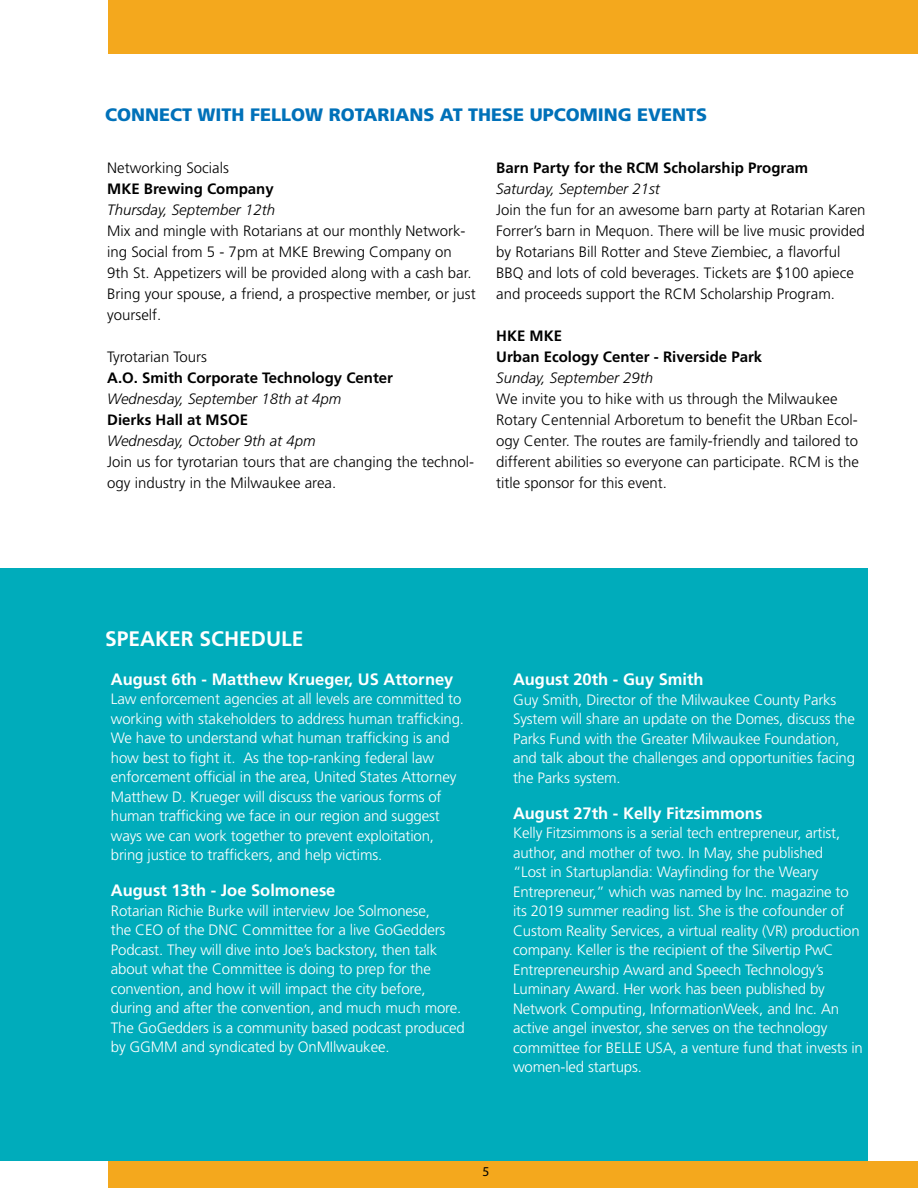
<style>
.page{position:relative;width:918px;height:1188px;background:#fff}
.page>*{position:absolute;margin:0;border:0;box-sizing:border-box;transform-origin:0 0}
.t1{font:700 21px "Frutiger LT Std";color:#fff}
.t2{font:900 18px "Frutiger LT Std";color:#0071b9}
.t3{font:700 16.5px "Frutiger LT Std";color:#fff}
.t4{font:300 15px/19.5px "Frutiger LT Std";letter-spacing:-.01em;color:#fff}
.t5{font:300 15px/21px "Frutiger LT Std";color:#000}
.t6{font:700 15px/21px "Frutiger LT Std";color:#000}
.t7{font:italic 300 15px "Frutiger LT Std";color:#000}
.t8{font:13.5px "Myriad Pro";color:#000}
</style>
<div class="page">
<div style="left:108px;top:1161px;width:810px;height:27px;background:#f4a81d"></div>
<div style="left:108px;top:0;width:810px;height:54px;background:#f4a81d"></div>
<div style="left:0;top:569px;width:867px;height:592px;background:#00acbb"></div>
<p class="t2" style="left:105px;top:104px;width:604px">CONNECT WITH FELLOW ROTARIANS AT THESE UPCOMING EVENTS</p>
<p class="t5" style="left:107px;top:158px;width:123px">Networking Socials</p>
<p class="t6" style="left:107px;top:179px;width:168px">MKE Brewing Company</p>
<p class="t7" style="left:107px;top:201px;width:169px">Thursday, September 12th</p>
<p class="t5" style="left:107px;top:221px;width:370px">Mix and mingle with Rotarians at our monthly Network&shy;ing Social from 5 - 7pm at MKE Brewing Company on 9th St. Appetizers will be provided along with a cash bar.<br>Bring your spouse, a friend, a prospective member, or just yourself.</p>
<p class="t5" style="left:107px;top:347px;width:101px">Tyrotarian Tours</p>
<p class="t6" style="left:107px;top:368px;width:287px">A.O. Smith Corporate Technology Center</p>
<p class="t7" style="left:107px;top:390px;width:236px">Wednesday, September 18th at 4pm</p>
<p class="t6" style="left:107px;top:410px;width:142px">Dierks Hall at MSOE</p>
<p class="t7" style="left:107px;top:432px;width:210px">Wednesday, October 9th at 4pm</p>
<p class="t5" style="left:107px;top:452px;width:369px">Join us for tyrotarian tours that are changing the technol&shy;ogy industry in the Milwaukee area.</p>
<p class="t6" style="left:496px;top:158px;width:313px">Barn Party for the RCM Scholarship Program</p>
<p class="t7" style="left:496px;top:180px;width:165px">Saturday, September 21st</p>
<p class="t5" style="left:496px;top:200px;width:371px">Join the fun for an awesome barn party at Rotarian Karen Forrer’s barn in Mequon. There will be live music provided by Rotarians Bill Rotter and Steve Ziembiec, a flavorful BBQ and lots of cold beverages. Tickets are $100 apiece and proceeds support the RCM Scholarship Program.</p>
<p class="t6" style="left:496px;top:326px;width:267px">HKE MKE<br>Urban Ecology Center - Riverside Park</p>
<p class="t7" style="left:496px;top:369px;width:158px">Sunday, September 29th</p>
<p class="t5" style="left:496px;top:389px;width:364px">We invite you to hike with us through the Milwaukee Rotary Centennial Arboretum to benefit the URban Ecol&shy;ogy Center. The routes are family-friendly and tailored to different abilities so everyone can participate. RCM is the title sponsor for this event.</p>
<h1 class="t1" style="left:105px;top:626px;width:200px">SPEAKER SCHEDULE</h1>
<p class="t3" style="left:111px;top:669px;width:344px">August 6th - Matthew Krueger, US Attorney</p>
<p class="t4" style="left:111px;top:689px;width:355px">Law enforcement agencies at all levels are committed to working with stakeholders to address human trafficking.<br>We have to understand what human trafficking is and how best to fight it. As the top-ranking federal law enforcement official in the area, United States Attorney Matthew D. Krueger will discuss the various forms of human trafficking we face in our region and suggest ways we can work together to prevent exploitation, bring justice to traffickers, and help victims.</p>
<p class="t3" style="left:111px;top:881px;width:226px">August 13th - Joe Solmonese</p>
<p class="t4" style="left:111px;top:901px;width:355px">Rotarian Richie Burke will interview Joe Solmonese,<br>the CEO of the DNC Committee for a live GoGedders Podcast. They will dive into Joe’s backstory, then talk about what the Committee is doing to prep for the convention, and how it will impact the city before, during and after the convention, and much much more.<br>The GoGedders is a community based podcast produced by GGMM and syndicated by OnMIlwaukee.</p>
<p class="t3" style="left:513px;top:670px;width:192px">August 20th - Guy Smith</p>
<p class="t4" style="left:513px;top:690px;width:344px">Guy Smith, Director of the Milwaukee County Parks System will share an update on the Domes, discuss the Parks Fund with the Greater Milwaukee Foundation, and talk about the challenges and opportunities facing the Parks system.</p>
<p class="t3" style="left:513px;top:803px;width:251px">August 27th - Kelly Fitzsimmons</p>
<p class="t4" style="left:513px;top:824px;width:351px">Kelly Fitzsimmons is a serial tech entrepreneur, artist, author, and mother of two. In May, she published<br>“Lost in Startuplandia: Wayfinding for the Weary Entrepreneur,” which was named by Inc. magazine to its 2019 summer reading list. She is the cofounder of Custom Reality Services, a virtual reality (VR) production company. Keller is the recipient of the Silvertip PwC Entrepreneurship Award and Speech Technology’s Luminary Award. Her work has been published by Network Computing, InformationWeek, and Inc. An active angel investor, she serves on the technology committee for BELLE USA, a venture fund that invests in women-led startups.</p>
<p class="t8" style="left:482px;top:1163px;width:8px">5</p>
</div>
